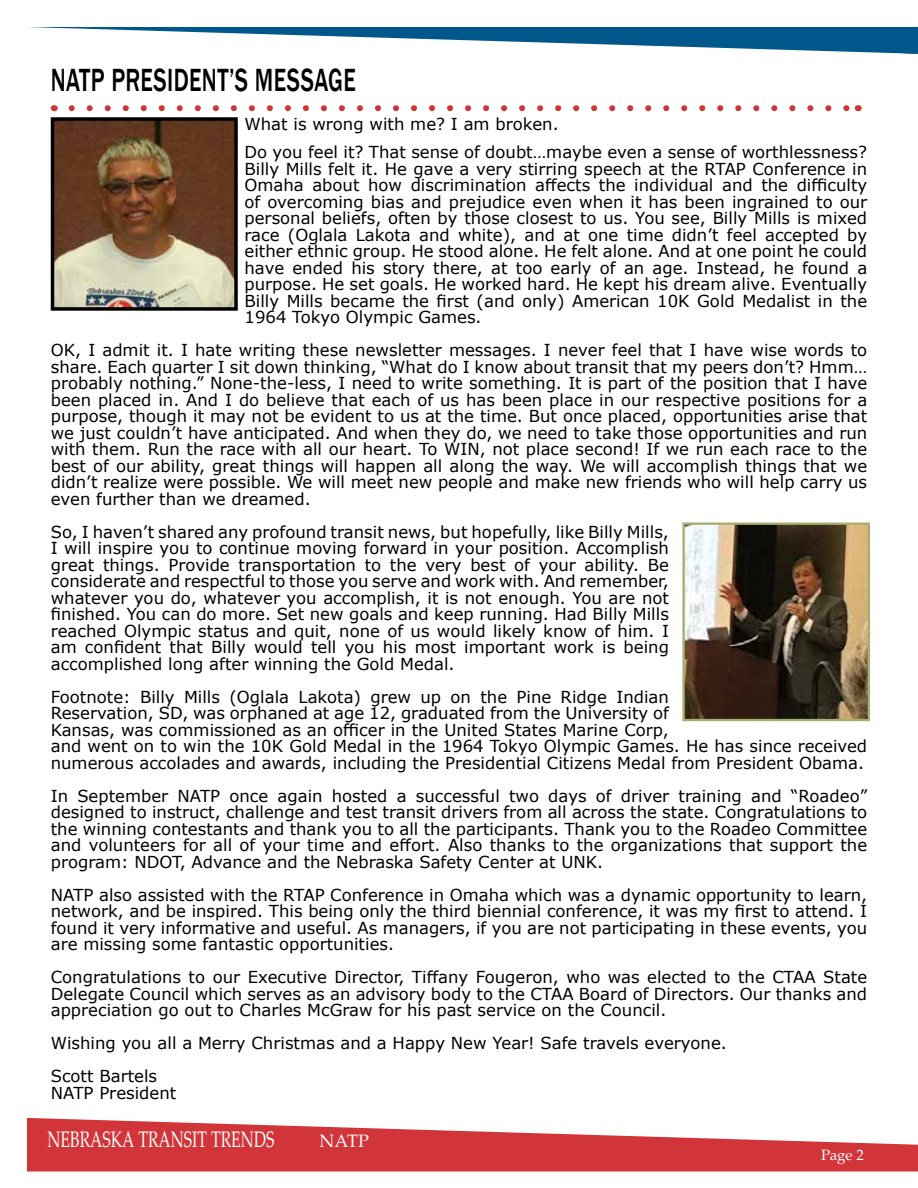
<style>
.page{position:relative;width:918px;height:1188px;background:#fff}
.page>*{position:absolute;margin:0;border:0;box-sizing:border-box;transform-origin:0 0}
.t1{font:500 33px "Franklin Gothic";letter-spacing:.015em;color:#000;scale:.7 1}
.t2{font:22.5px "Palatino Linotype";color:#fff;scale:.7 1}
.t3{font:18px "Palatino Linotype";color:#fff}
.t4{font:16.5px/16.5px "Verdana";color:#000;text-align:justify}
.t5{font:15px "Palatino Linotype";color:#fff}
</style>
<div class="page">
<svg style="left:28px;top:27px;width:876px;height:27px"></svg>
<div style="left:904px;top:27px;width:14px;height:27px;background:#00578c"></div>
<svg style="left:27px;top:1118px;width:891px;height:54px;fill:#d13539"></svg>
<svg style="left:72px;top:105px;width:777px;height:6px"></svg>
<img style="left:55px;top:121px;width:179px;height:186px">
<div style="left:51px;top:117px;width:187px;height:194px;border:3px solid #000"></div>
<img style="left:685px;top:526px;width:182px;height:192px">
<div style="left:682px;top:523px;width:188px;height:198px;border:2px solid #a4b06f"></div>
<h1 class="t1" style="left:51px;top:60px;width:437px">NATP PRESIDENT’S MESSAGE</h1>
<p class="t4" style="left:245px;top:109px;width:624px;line-height:28.5px">What is wrong with me? I am broken.<br>Do you feel it? That sense of doubt…maybe even a sense of worthlessness?</p>
<p class="t4" style="left:245px;top:160px;width:624px">Billy Mills felt it. He gave a very stirring speech at the RTAP Conference in Omaha about how discrimination affects the individual and the difficulty of overcoming bias and prejudice even when it has been ingrained to our personal beliefs, often by those closest to us. You see, Billy Mills is mixed race (Oglala Lakota and white), and at one time didn’t feel accepted by either ethnic group. He stood alone. He felt alone. And at one point he could have ended his story there, at too early of an age. Instead, he found a purpose. He set goals. He worked hard. He kept his dream alive. Eventually Billy Mills became the first (and only) American 10K Gold Medalist in the 1964 Tokyo Olympic Games.</p>
<p class="t4" style="left:51px;top:342px;width:818px">OK, I admit it. I hate writing these newsletter messages. I never feel that I have wise words to share. Each quarter I sit down thinking, “What do I know about transit that my peers don’t? Hmm… probably nothing.” None-the-less, I need to write something. It is part of the position that I have been placed in. And I do believe that each of us has been place in our respective positions for a purpose, though it may not be evident to us at the time. But once placed, opportunities arise that we just couldn’t have anticipated. And when they do, we need to take those opportunities and run with them. Run the race with all our heart. To WIN, not place second! If we run each race to the best of our ability, great things will happen all along the way. We will accomplish things that we didn’t realize were possible. We will meet new people and make new friends who will help carry us even further than we dreamed.</p>
<p class="t4" style="left:51px;top:523px;width:620px">So, I haven’t shared any profound transit news, but hopefully, like Billy Mills, I will inspire you to continue moving forward in your position. Accomplish great things. Provide transportation to the very best of your ability. Be considerate and respectful to those you serve and work with. And remember, whatever you do, whatever you accomplish, it is not enough. You are not finished. You can do more. Set new goals and keep running. Had Billy Mills reached Olympic status and quit, none of us would likely know of him. I am confident that Billy would tell you his most important work is being accomplished long after winning the Gold Medal.</p>
<p class="t4" style="left:51px;top:688px;width:818px;text-align:left">Footnote: Billy Mills (Oglala Lakota) grew up on the Pine Ridge Indian<br>Reservation, SD, was orphaned at age 12, graduated from the University of<br>Kansas, was commissioned as an officer in the United States Marine Corp,<br>and went on to win the 10K Gold Medal in the 1964 Tokyo Olympic Games. He has since received numerous accolades and awards, including the Presidential Citizens Medal from President Obama.</p>
<p class="t4" style="left:51px;top:787px;width:818px">In September NATP once again hosted a successful two days of driver training and “Roadeo” designed to instruct, challenge and test transit drivers from all across the state. Congratulations to the winning contestants and thank you to all the participants. Thank you to the Roadeo Committee and volunteers for all of your time and effort. Also thanks to the organizations that support the program: NDOT, Advance and the Nebraska Safety Center at UNK.</p>
<p class="t4" style="left:51px;top:886px;width:818px">NATP also assisted with the RTAP Conference in Omaha which was a dynamic opportunity to learn, network, and be inspired. This being only the third biennial conference, it was my first to attend. I found it very informative and useful. As managers, if you are not participating in these events, you are missing some fantastic opportunities.</p>
<p class="t4" style="left:51px;top:969px;width:818px">Congratulations to our Executive Director, Tiffany Fougeron, who was elected to the CTAA State Delegate Council which serves as an advisory body to the CTAA Board of Directors. Our thanks and appreciation go out to Charles McGraw for his past service on the Council.</p>
<p class="t4" style="left:51px;top:1027px;width:678px;line-height:33px">Wishing you all a Merry Christmas and a Happy New Year! Safe travels everyone.<br>Scott Bartels</p>
<p class="t4" style="left:51px;top:1084px;width:127px">NATP President</p>
<h2 class="t2" style="left:47px;top:1124px;width:326px">NEBRASKA TRANSIT TRENDS</h2>
<p class="t3" style="left:319px;top:1128px;width:51px">NATP</p>
<p class="t5" style="left:821px;top:1145px;width:44px">Page 2</p>
</div>
